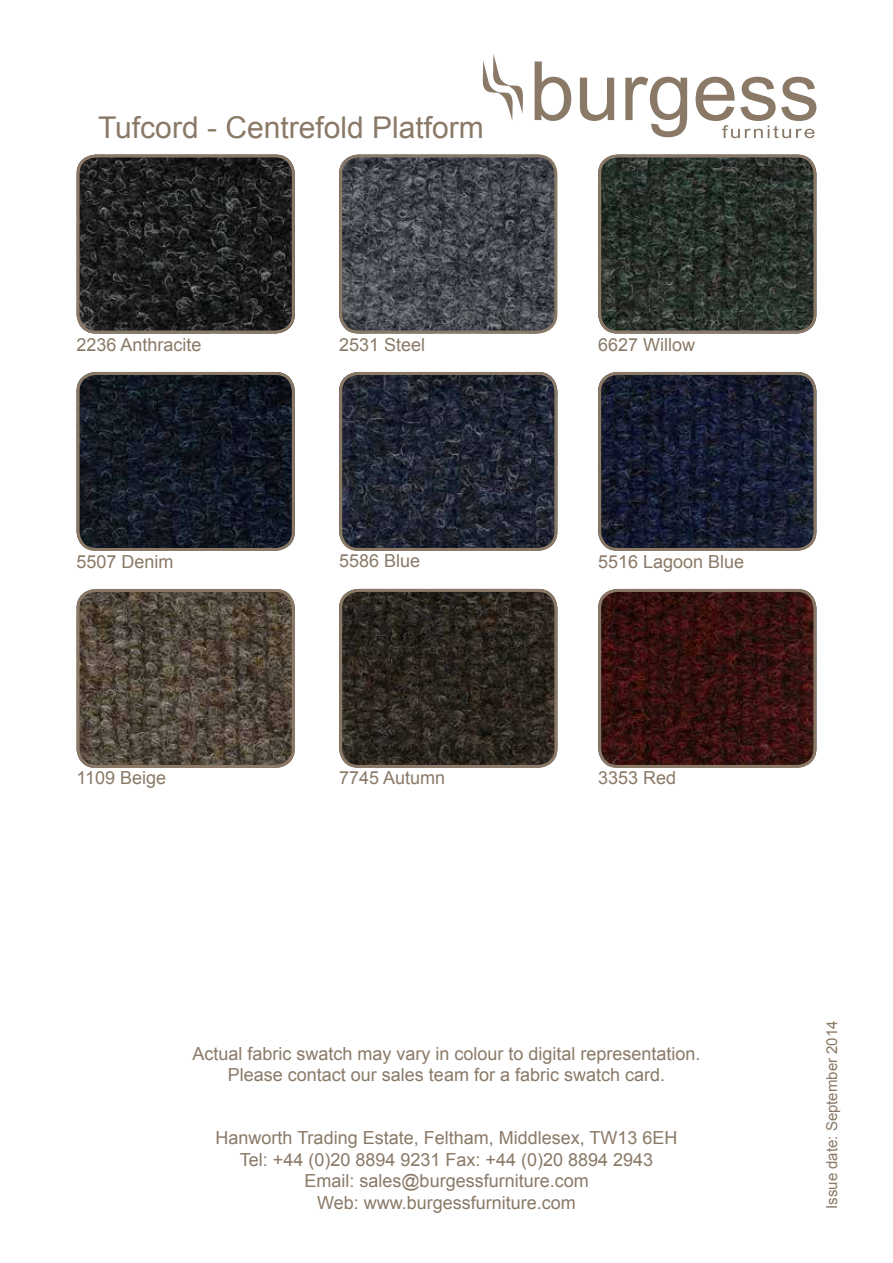
<style>
.page{position:relative;width:893px;height:1263px;background:#fff}
.page>*{position:absolute;margin:0;border:0;box-sizing:border-box;transform-origin:0 0}
.t1{font:30px "Arial";color:#8a7967}
.t2{font:18px/21.6px "Arial";color:#8a7967;text-align:center}
.t3{font:15px "Arial";color:#8a7967}
</style>
<div class="page">
<img style="left:77px;top:158px;width:218px;height:175px">
<img style="left:339px;top:158px;width:217px;height:175px">
<img style="left:598px;top:589px;width:218px;height:178px">
<img style="left:77px;top:372px;width:218px;height:179px">
<img style="left:598px;top:372px;width:218px;height:179px">
<img style="left:339px;top:372px;width:218px;height:179px">
<img style="left:599px;top:158px;width:217px;height:175px">
<img style="left:339px;top:589px;width:218px;height:178px">
<img style="left:77px;top:589px;width:218px;height:179px">
<svg style="left:535px;top:61px;width:36px;height:60px"></svg>
<svg style="left:580px;top:78px;width:34px;height:43px"></svg>
<svg style="left:625px;top:77px;width:62px;height:60px"></svg>
<svg style="left:696px;top:77px;width:120px;height:61px"></svg>
<svg style="left:482px;top:54px;width:41px;height:67px"></svg>
<div style="left:77px;top:154px;width:218px;height:179px;border:3px solid #8a7967;border-radius:18px"></div>
<div style="left:339px;top:589px;width:218px;height:179px;border:3px solid #8a7967;border-radius:18px"></div>
<div style="left:598px;top:589px;width:218px;height:179px;border:3px solid #8a7967;border-radius:18px"></div>
<div style="left:77px;top:589px;width:218px;height:179px;border:3px solid #8a7967;border-radius:18px"></div>
<div style="left:598px;top:372px;width:218px;height:179px;border:3px solid #8a7967;border-radius:18px"></div>
<div style="left:339px;top:154px;width:218px;height:179px;border:3px solid #8a7967;border-radius:18px"></div>
<div style="left:339px;top:372px;width:218px;height:179px;border:3px solid #8a7967;border-radius:18px"></div>
<div style="left:77px;top:372px;width:218px;height:179px;border:3px solid #8a7967;border-radius:18px"></div>
<div style="left:598px;top:154px;width:218px;height:179px;border:3px solid #8a7967;border-radius:18px"></div>
<h1 class="t1" style="left:98px;top:108px;width:387px">Tufcord - Centrefold Platform</h1>
<p class="t2" style="left:77px;top:334px;width:127px">2236 Anthracite</p>
<p class="t2" style="left:339px;top:334px;width:88px">2531 Steel</p>
<p class="t2" style="left:598px;top:334px;width:99px">6627 Willow</p>
<p class="t2" style="left:77px;top:551px;width:99px">5507 Denim</p>
<p class="t2" style="left:339px;top:550px;width:83px">5586 Blue</p>
<p class="t2" style="left:598px;top:551px;width:148px">5516 Lagoon Blue</p>
<p class="t2" style="left:77px;top:767px;width:91px">1109 Beige</p>
<p class="t2" style="left:339px;top:767px;width:108px">7745 Autumn</p>
<p class="t2" style="left:598px;top:767px;width:80px">3353 Red</p>
<p class="t2" style="left:192px;top:1042px;width:510px">Actual fabric swatch may vary in colour to digital representation.<br>Please contact our sales team for a fabric swatch card.</p>
<p class="t2" style="left:216px;top:1127px;width:463px">Hanworth Trading Estate, Feltham, Middlesex, TW13 6EH Tel: +44 (0)20 8894 9231 Fax: +44 (0)20 8894 2943<br>Email: sales@burgessfurniture.com<br>Web: www.burgessfurniture.com</p>
<p class="t3" style="left:822px;top:1209px;width:190px;rotate:-90deg">Issue date: September 2014</p>
</div>
